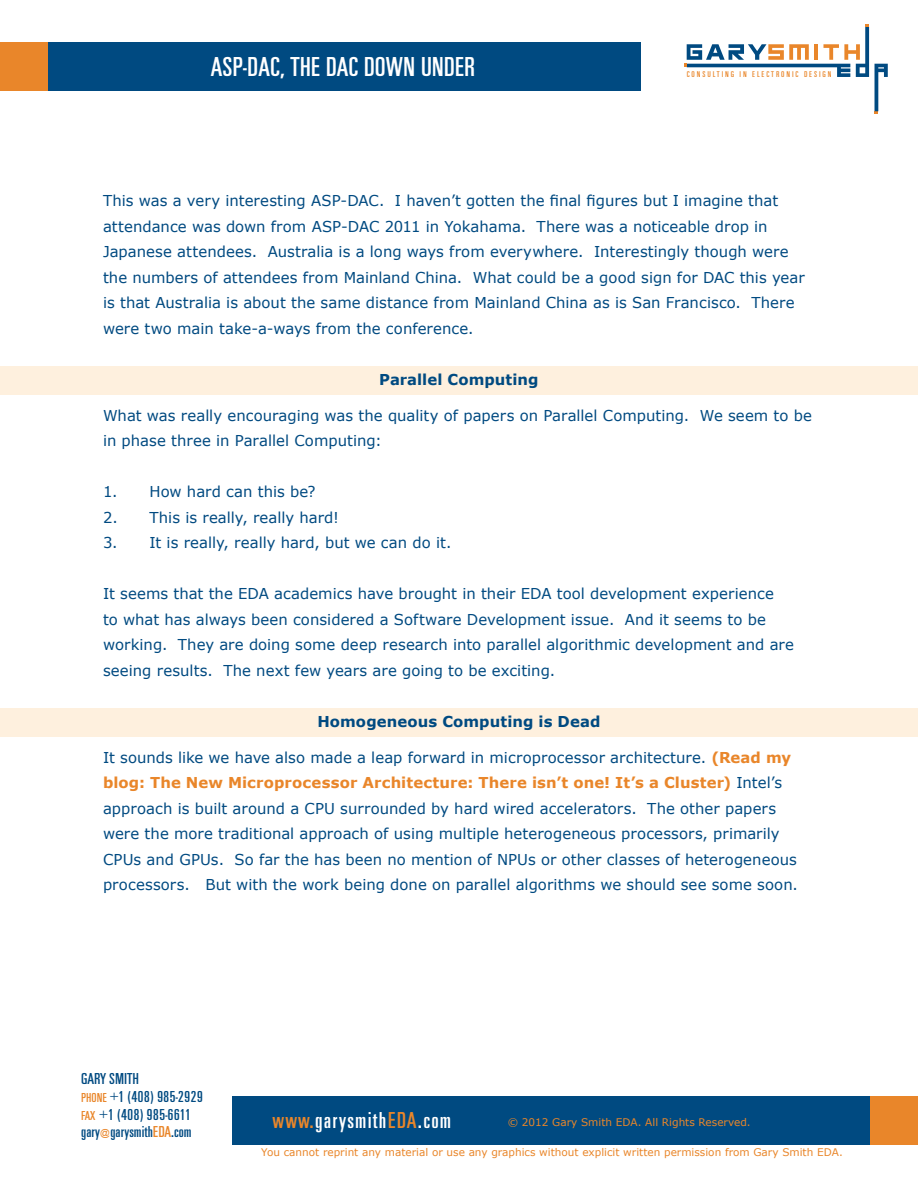
<style>
.page{position:relative;width:918px;height:1188px;background:#fff}
.page>*{position:absolute;margin:0;border:0;box-sizing:border-box;transform-origin:0 0}
.t1{font:28.5px "U59";letter-spacing:.005em;color:#fff}
.t2{font:24px "U59";letter-spacing:.05em;color:#fff}
.t3{font:16.5px/18px "U59";color:#004a81}
.t4{font:15px/25.5px "Verdana";letter-spacing:.005em;color:#004a81}
.t5{font:700 15px "Verdana";letter-spacing:.005em;color:#004a81}
.t6{font:10.5px "Verdana";color:#e9862a}
.t7{font:8.7px "U59";letter-spacing:.22em;color:#e9862a}
.s1{font-weight:700;color:#e9862a}
.s2{font-size:13.5px;color:#e9862a}
.s3{font-family:"Arial";font-size:9.6px;color:#e9862a}
.s4{color:#e9862a}
</style>
<div class="page">
<div style="left:0;top:43px;width:640px;height:48px;background:#004a81"></div>
<div style="left:0;top:43px;width:47px;height:48px;background:#e9862a"></div>
<div style="left:0;top:366px;width:918px;height:29px;background:#fef0de"></div>
<div style="left:0;top:709px;width:918px;height:28px;background:#fef0de"></div>
<svg style="left:875px;top:64px;width:13px;height:50px"></svg>
<svg style="left:684px;top:24px;width:185px;height:53px"></svg>
<div style="left:233px;top:1096px;width:685px;height:48px;background:#004a81"></div>
<div style="left:871px;top:1096px;width:47px;height:48px;background:#e9862a"></div>
<h1 class="t1" style="left:211px;top:47px;width:266px">ASP-DAC, THE DAC DOWN UNDER</h1>
<p class="t7" style="left:687px;top:68px;width:146px">CONSULT ING IN ELECT RONIC DESIGN</p>
<p class="t4" style="left:103px;top:188px;width:703px">This was a very interesting ASP-DAC. I haven’t gotten the final figures but I imagine that attendance was down from ASP-DAC 2011 in Yokahama. There was a noticeable drop in Japanese attendees. Australia is a long ways from everywhere. Interestingly though were the numbers of attendees from Mainland China. What could be a good sign for DAC this year is that Australia is about the same distance from Mainland China as is San Francisco. There were two main take-a-ways from the conference.</p>
<p class="t5" style="left:379px;top:370px;width:161px">Parallel Computing</p>
<p class="t4" style="left:103px;top:403px;width:710px">What was really encouraging was the quality of papers on Parallel Computing. We seem to be in phase three in Parallel Computing:</p>
<p class="t4" style="left:103px;top:479px;width:214px">1. How hard can this be?</p>
<p class="t4" style="left:103px;top:505px;width:237px">2. This is really, really hard!</p>
<p class="t4" style="left:103px;top:530px;width:350px">3. It is really, really hard, but we can do it.</p>
<p class="t4" style="left:103px;top:581px;width:692px">It seems that the EDA academics have brought in their EDA tool development experience<br>to what has always been considered a Software Development issue. And it seems to be working. They are doing some deep research into parallel algorithmic development and are seeing results. The next few years are going to be exciting.</p>
<p class="t5" style="left:317px;top:712px;width:285px">Homogeneous Computing is Dead</p>
<p class="t4" style="left:103px;top:745px;width:696px">It sounds like we have also made a leap forward in microprocessor architecture. <span class="s1">(Read my blog: The New Microprocessor Architecture: There isn’t one! It’s a Cluster)</span> Intel’s approach is built around a CPU surrounded by hard wired accelerators. The other papers were the more traditional approach of using multiple heterogeneous processors, primarily CPUs and GPUs. So far the has been no mention of NPUs or other classes of heterogeneous processors. But with the work being done on parallel algorithms we should see some soon.</p>
<p class="t3" style="left:81px;top:1071px;width:123px">GARY SMITH<br><span class="s2">PHONE</span> +1 (408) 985-2929<br><span class="s2">FAX</span> +1 (408) 985-6611</p>
<p class="t3" style="left:81px;top:1124px;width:112px">GARY<span class="s3">@</span>GARYSMITH<span class="s4">EDA</span>.COM</p>
<h2 class="t2" style="left:272px;top:1104px;width:180px"><span class="s4">WWW.</span>GARYSMITH<span class="s4">EDA</span>.COM</h2>
<p class="t6" style="left:508px;top:1114px;width:245px">© 2012 Gary Smith EDA. All Rights Reserved.</p>
<p class="t6" style="left:261px;top:1145px;width:583px">You cannot reprint any material or use any graphics without explicit written permission from Gary Smith EDA.</p>
</div>
